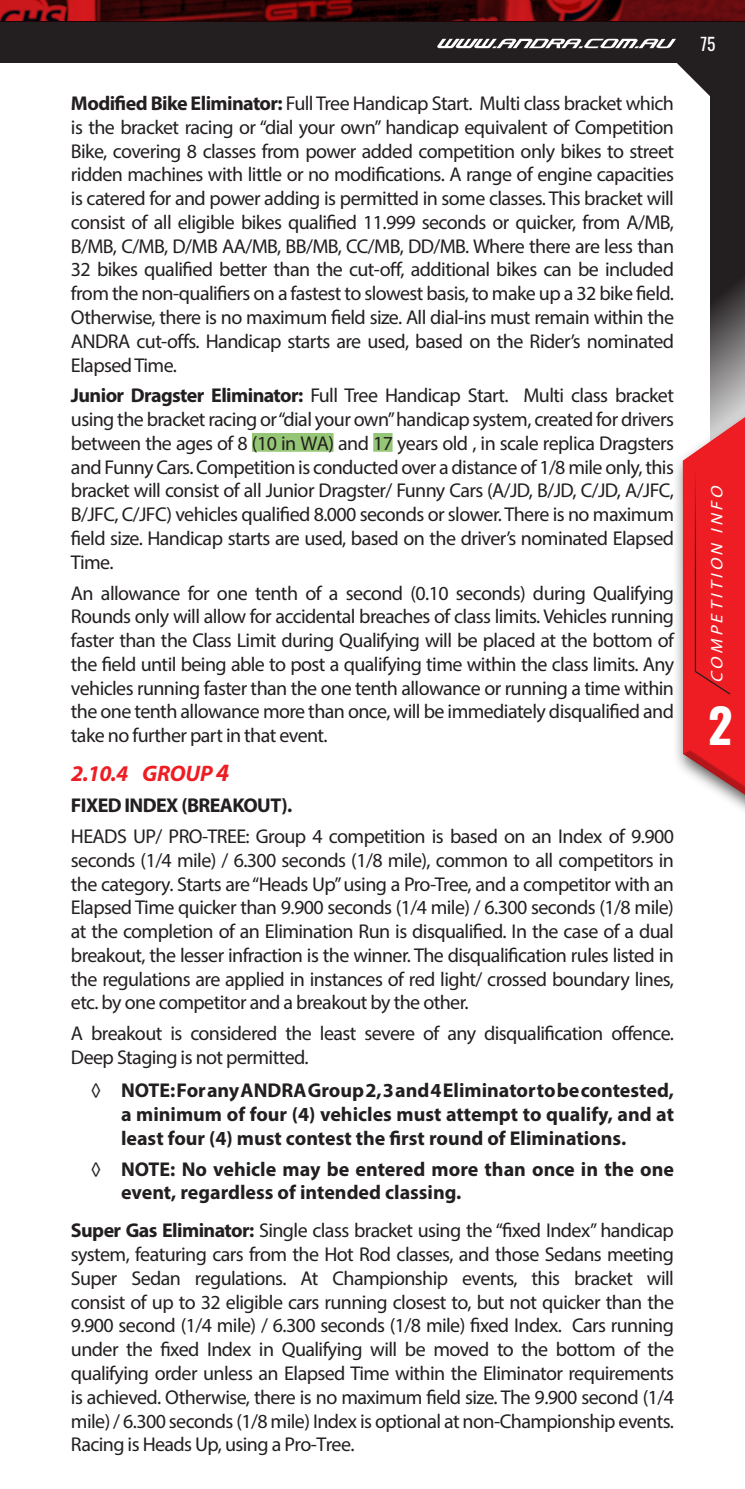
<style>
.page{position:relative;width:745px;height:1489px;background:#fff}
.page>*{position:absolute;margin:0;border:0;box-sizing:border-box;transform-origin:0 0}
.t1{font:700 47.5px "Oswald";color:#fff}
.t2{font:italic 700 22.5px "Myriad Pro";letter-spacing:-.01em;color:#ee1d23}
.BODY_COPY{font:20px/23.8px "Myriad Pro";letter-spacing:-.03em;color:#231f20;text-align:justify}
.BODY_COPY-2{font:700 20px/23.8px "Myriad Pro";color:#231f20;text-align:justify}
.BODY_COPY-3{font:700 20px "Myriad Pro";letter-spacing:-.03em;color:#231f20}
.t3{font:17.5px "Oswald";color:#fff}
.t4{font:italic 16.75px "Myriad Pro";color:#fff;scale:1.05 1}
.s1{font-weight:700}
.s2{font-size:25px}
.s3{font-weight:400}
</style>
<div class="page">
<div style="left:0;top:0;width:744px;height:63px;background:#231f20"></div>
<svg style="left:437px;top:21px;width:307px;height:75px"></svg>
<svg style="left:710px;top:63px;width:34px;height:326px;background:#373334"></svg>
<svg style="left:0;top:0;width:744px;height:21px;background:#55090b"></svg>
<svg style="left:676px;top:391px;width:68px;height:419px;background:#e85559"></svg>
<div style="left:252px;top:433px;width:81px;height:19px;background:#95c676"></div>
<div style="left:373px;top:433px;width:19px;height:19px;background:#95c676"></div>
<p class="BODY_COPY" style="left:71px;top:91px;width:604px"><span class="s1">Modified Bike Eliminator:</span> Full Tree Handicap Start. Multi class bracket which is the bracket racing or “dial your own” handicap equivalent of Competition Bike, covering 8 classes from power added competition only bikes to street ridden machines with little or no modifications. A range of engine capacities is catered for and power adding is permitted in some classes. This bracket will consist of all eligible bikes qualified 11.999 seconds or quicker, from A/MB, B/MB, C/MB, D/MB AA/MB, BB/MB, CC/MB, DD/MB. Where there are less than 32 bikes qualified better than the cut-off, additional bikes can be included from the non-qualifiers on a fastest to slowest basis, to make up a 32 bike field.<br>Otherwise, there is no maximum field size. All dial-ins must remain within the ANDRA cut-offs. Handicap starts are used, based on the Rider’s nominated Elapsed Time.</p>
<p class="BODY_COPY" style="left:71px;top:383px;width:604px"><span class="s1">Junior Dragster Eliminator:</span> Full Tree Handicap Start. Multi class bracket using the bracket racing or “dial your own” handicap system, created for drivers between the ages of 8 (10 in WA) and 17 years old , in scale replica Dragsters and Funny Cars. Competition is conducted over a distance of 1/8 mile only, this bracket will consist of all Junior Dragster/ Funny Cars (A/JD, B/JD, C/JD, A/JFC, B/JFC, C/JFC) vehicles qualified 8.000 seconds or slower. There is no maximum field size. Handicap starts are used, based on the driver’s nominated Elapsed Time.</p>
<p class="BODY_COPY" style="left:71px;top:580px;width:604px">An allowance for one tenth of a second (0.10 seconds) during Qualifying Rounds only will allow for accidental breaches of class limits. Vehicles running faster than the Class Limit during Qualifying will be placed at the bottom of the field until being able to post a qualifying time within the class limits. Any vehicles running faster than the one tenth allowance or running a time within the one tenth allowance more than once, will be immediately disqualified and take no further part in that event.</p>
<p class="t2" style="left:71px;top:759px;width:159px">2.10.4 GROUP <span class="s2">4</span></p>
<p class="BODY_COPY-3" style="left:71px;top:792px;width:223px">FIXED INDEX (BREAKOUT).</p>
<p class="BODY_COPY" style="left:71px;top:824px;width:604px">HEADS UP/ PRO-TREE: Group 4 competition is based on an Index of 9.900 seconds (1/4 mile) / 6.300 seconds (1/8 mile), common to all competitors in the category. Starts are “Heads Up” using a Pro-Tree, and a competitor with an Elapsed Time quicker than 9.900 seconds (1/4 mile) / 6.300 seconds (1/8 mile) at the completion of an Elimination Run is disqualified. In the case of a dual breakout, the lesser infraction is the winner. The disqualification rules listed in the regulations are applied in instances of red light/ crossed boundary lines, etc. by one competitor and a breakout by the other.</p>
<p class="BODY_COPY" style="left:71px;top:1021px;width:604px">A breakout is considered the least severe of any disqualification offence.<br>Deep Staging is not permitted.</p>
<p class="BODY_COPY-2" style="left:121px;top:1077px;width:554px;text-indent:-30px"><span class="s3">◊</span> NOTE: For any ANDRA Group 2, 3 and 4 Eliminator to be contested, a minimum of four (4) vehicles must attempt to qualify, and at least four (4) must contest the first round of Eliminations.</p>
<p class="BODY_COPY-2" style="left:121px;top:1156px;width:554px;text-indent:-30px"><span class="s3">◊</span> NOTE: No vehicle may be entered more than once in the one event, regardless of intended classing.</p>
<p class="BODY_COPY" style="left:71px;top:1218px;width:604px"><span class="s1">Super Gas Eliminator:</span> Single class bracket using the “fixed Index” handicap system, featuring cars from the Hot Rod classes, and those Sedans meeting Super Sedan regulations. At Championship events, this bracket will consist of up to 32 eligible cars running closest to, but not quicker than the 9.900 second (1/4 mile) / 6.300 seconds (1/8 mile) fixed Index. Cars running under the fixed Index in Qualifying will be moved to the bottom of the qualifying order unless an Elapsed Time within the Eliminator requirements is achieved. Otherwise, there is no maximum field size. The 9.900 second (1/4 mile) / 6.300 seconds (1/8 mile) Index is optional at non-Championship events.<br>Racing is Heads Up, using a Pro-Tree.</p>
<p class="t3" style="left:700px;top:29px;width:17px">75</p>
<p class="t4" style="left:706px;top:682px;width:193px;rotate:-90deg">COMPETITION INFO</p>
<h1 class="t1" style="left:707px;top:701px;width:26px">2</h1>
</div>
